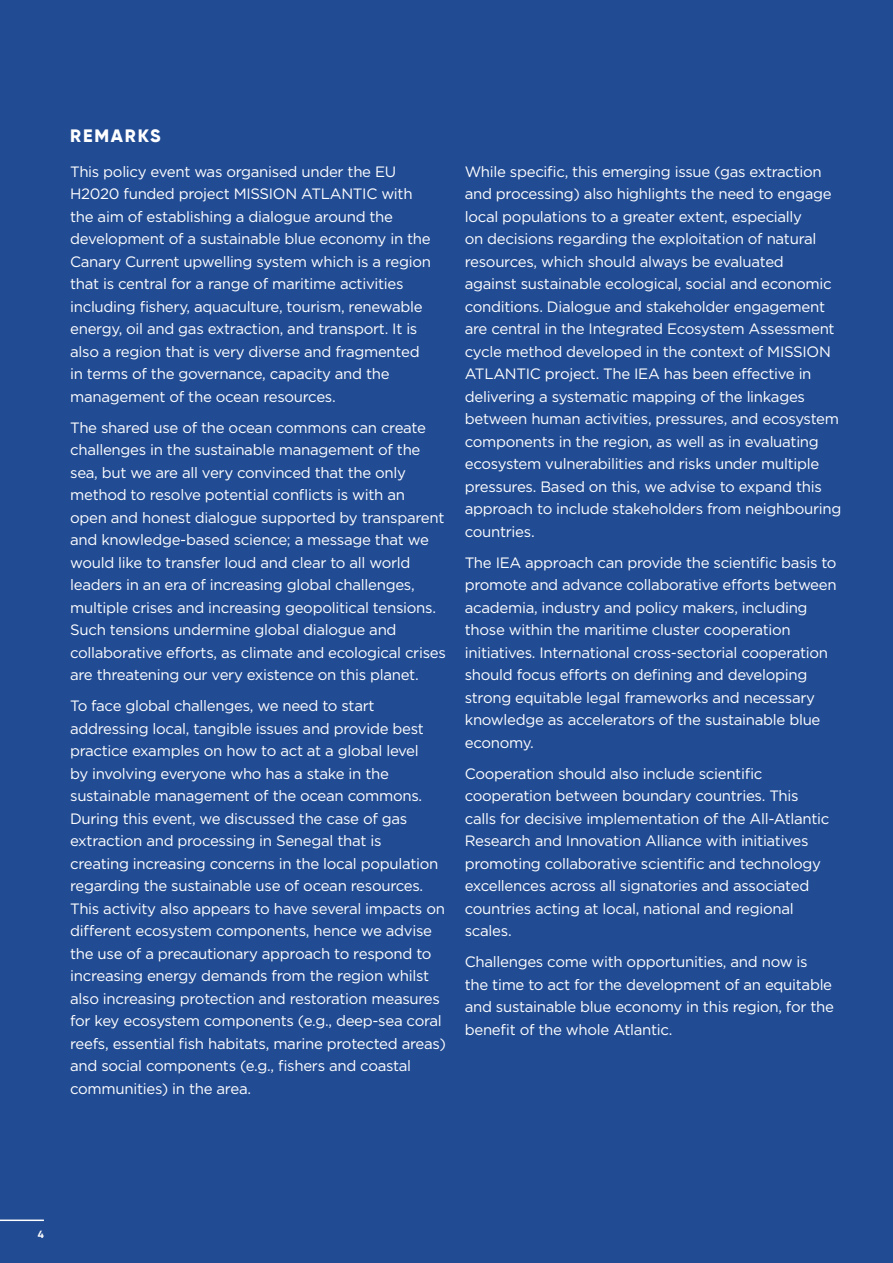
<style>
.page{position:relative;width:893px;height:1263px;background:#214b93}
.page>*{position:absolute;margin:0;border:0;box-sizing:border-box;transform-origin:0 0}
.t1{font:800 18px "Gilroy";letter-spacing:.1em;color:#fff}
.t2{font:15px/22.5px "Gotham";letter-spacing:-.02em;color:#fff}
.t3{font:700 10.5px "Gilroy";color:#fff}
</style>
<div class="page">
<hr style="left:0;top:1219px;width:44px;height:2px;background:#fff">
<p class="t1" style="left:70px;top:124px;width:92px">REMARKS</p>
<p class="t2" style="left:70px;top:160px;width:362px">This policy event was organised under the EU H2020 funded project MISSION ATLANTIC with the aim of establishing a dialogue around the development of a sustainable blue economy in the Canary Current upwelling system which is a region that is central for a range of maritime activities including fishery, aquaculture, tourism, renewable energy, oil and gas extraction, and transport. It is also a region that is very diverse and fragmented in terms of the governance, capacity and the management of the ocean resources.</p>
<p class="t2" style="left:70px;top:416px;width:377px">The shared use of the ocean commons can create challenges in the sustainable management of the sea, but we are all very convinced that the only method to resolve potential conflicts is with an<br>open and honest dialogue supported by transparent and knowledge-based science; a message that we would like to transfer loud and clear to all world leaders in an era of increasing global challenges, multiple crises and increasing geopolitical tensions.<br>Such tensions undermine global dialogue and collaborative efforts, as climate and ecological crises are threatening our very existence on this planet.</p>
<p class="t2" style="left:70px;top:694px;width:377px">To face global challenges, we need to start addressing local, tangible issues and provide best practice examples on how to act at a global level<br>by involving everyone who has a stake in the sustainable management of the ocean commons.<br>During this event, we discussed the case of gas extraction and processing in Senegal that is<br>creating increasing concerns in the local population regarding the sustainable use of ocean resources.<br>This activity also appears to have several impacts on different ecosystem components, hence we advise the use of a precautionary approach to respond to increasing energy demands from the region whilst also increasing protection and restoration measures for key ecosystem components (e.g., deep-sea coral reefs, essential fish habitats, marine protected areas) and social components (e.g., fishers and coastal communities) in the area.</p>
<p class="t2" style="left:465px;top:160px;width:378px">While specific, this emerging issue (gas extraction and processing) also highlights the need to engage local populations to a greater extent, especially<br>on decisions regarding the exploitation of natural resources, which should always be evaluated<br>against sustainable ecological, social and economic conditions. Dialogue and stakeholder engagement are central in the Integrated Ecosystem Assessment cycle method developed in the context of MISSION ATLANTIC project. The IEA has been effective in delivering a systematic mapping of the linkages between human activities, pressures, and ecosystem components in the region, as well as in evaluating ecosystem vulnerabilities and risks under multiple pressures. Based on this, we advise to expand this approach to include stakeholders from neighbouring countries.</p>
<p class="t2" style="left:465px;top:551px;width:373px">The IEA approach can provide the scientific basis to promote and advance collaborative efforts between academia, industry and policy makers, including those within the maritime cluster cooperation initiatives. International cross-sectorial cooperation should focus efforts on defining and developing strong equitable legal frameworks and necessary knowledge as accelerators of the sustainable blue economy.</p>
<p class="t2" style="left:465px;top:762px;width:366px">Cooperation should also include scientific cooperation between boundary countries. This calls for decisive implementation of the All-Atlantic Research and Innovation Alliance with initiatives promoting collaborative scientific and technology excellences across all signatories and associated countries acting at local, national and regional scales.</p>
<p class="t2" style="left:465px;top:950px;width:371px">Challenges come with opportunities, and now is the time to act for the development of an equitable and sustainable blue economy in this region, for the benefit of the whole Atlantic.</p>
<p class="t3" style="left:38px;top:1228px;width:8px">4</p>
</div>
